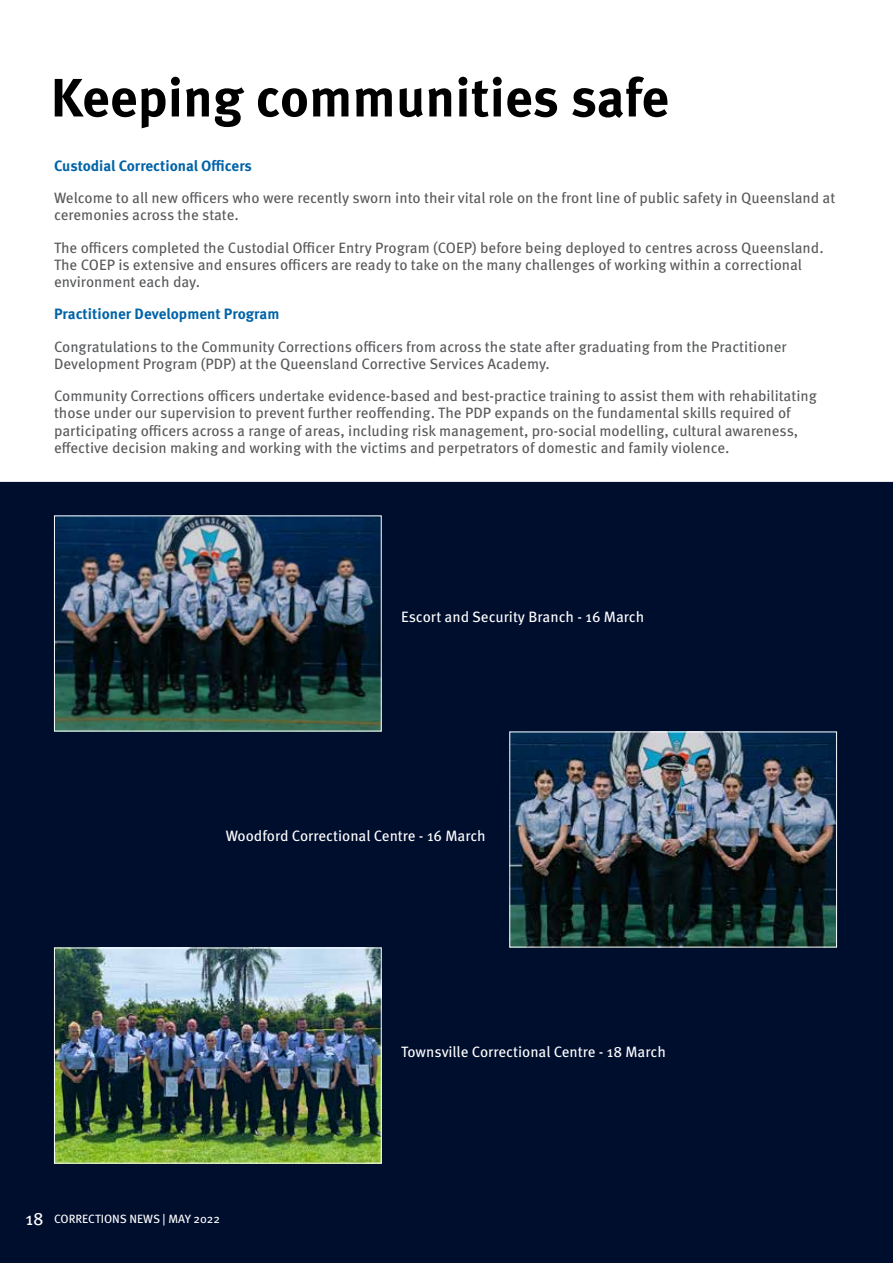
<style>
.page{position:relative;width:893px;height:1263px;background:#fff}
.page>*{position:absolute;margin:0;border:0;box-sizing:border-box;transform-origin:0 0}
.t1{font:700 54px "Meta OT";color:#000}
.t2{font:15px/17.2px "Meta OT";color:#58595b}
.t3{font:15px "Meta OT";color:#fff}
.t4{font:700 15px "Meta OT";color:#0063a7}
.t5{font:12px "Meta OT";color:#fff}
.s1{font-size:18px}
</style>
<div class="page">
<div style="left:0;top:482px;width:893px;height:781px;background:#000e2e"></div>
<img style="left:56px;top:517px;width:324px;height:212px">
<div style="left:54px;top:515px;width:328px;height:216px;border:1px solid #fff"></div>
<img style="left:511px;top:733px;width:324px;height:212px">
<div style="left:509px;top:731px;width:328px;height:216px;border:1px solid #fff"></div>
<img style="left:56px;top:949px;width:324px;height:212px">
<div style="left:54px;top:947px;width:328px;height:216px;border:1px solid #fff"></div>
<h1 class="t1" style="left:51px;top:64px;width:620px">Keeping communities safe</h1>
<p class="t4" style="left:54px;top:156px;width:199px">Custodial Correctional Officers</p>
<p class="t2" style="left:54px;top:189px;width:783px">Welcome to all new officers who were recently sworn into their vital role on the front line of public safety in Queensland at ceremonies across the state.</p>
<p class="t2" style="left:54px;top:239px;width:771px">The officers completed the Custodial Officer Entry Program (COEP) before being deployed to centres across Queensland.<br>The COEP is extensive and ensures officers are ready to take on the many challenges of working within a correctional environment each day.</p>
<p class="t4" style="left:54px;top:305px;width:227px">Practitioner Development Program</p>
<p class="t2" style="left:54px;top:338px;width:734px">Congratulations to the Community Corrections officers from across the state after graduating from the Practitioner<br>Development Program (PDP) at the Queensland Corrective Services Academy.</p>
<p class="t2" style="left:54px;top:387px;width:764px">Community Corrections officers undertake evidence-based and best-practice training to assist them with rehabilitating those under our supervision to prevent further reoffending. The PDP expands on the fundamental skills required of participating officers across a range of areas, including risk management, pro-social modelling, cultural awareness, effective decision making and working with the victims and perpetrators of domestic and family violence.</p>
<p class="t3" style="left:401px;top:608px;width:245px">Escort and Security Branch - 16 March</p>
<p class="t3" style="left:226px;top:826px;width:262px">Woodford Correctional Centre - 16 March</p>
<p class="t5" style="left:26px;top:1212px;width:196px"><span class="s1">18</span> CORRECTIONS NEWS | MAY 2022</p>
<p class="t3" style="left:401px;top:1042px;width:266px">Townsville Correctional Centre - 18 March</p>
</div>
